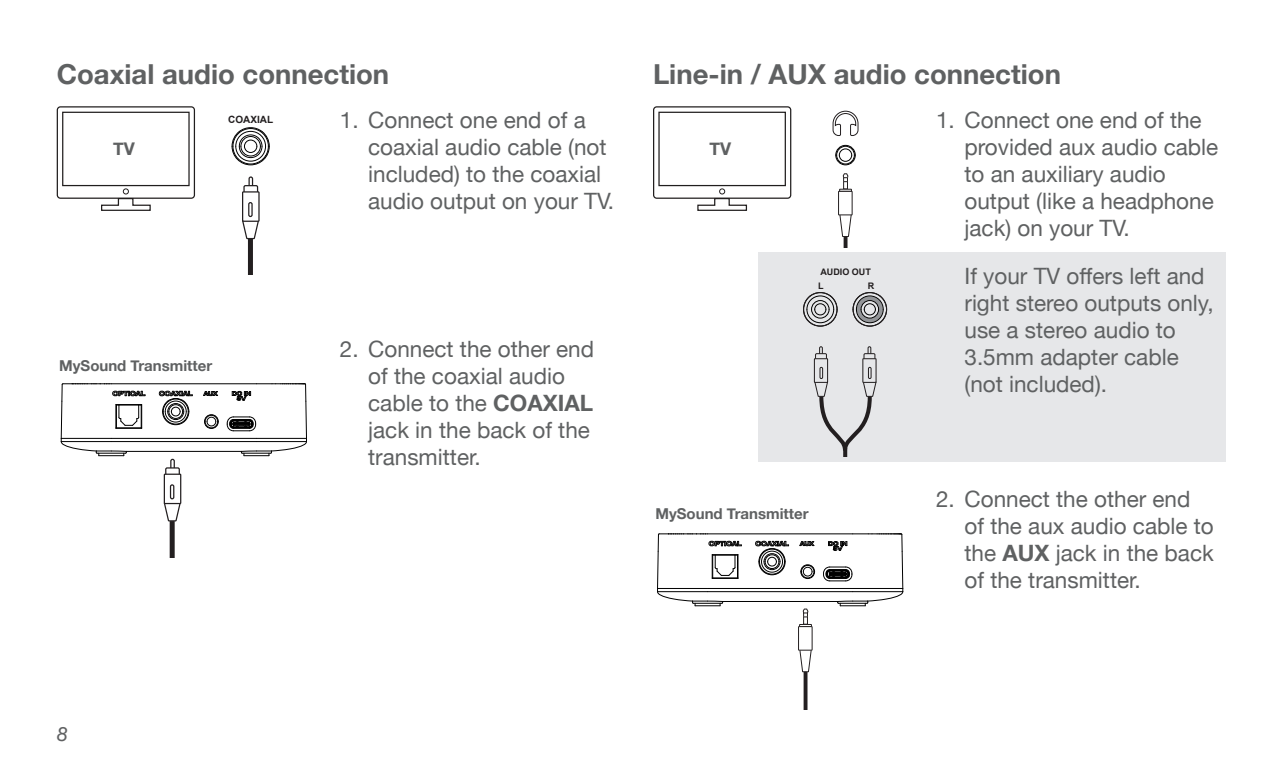
<style>
.page{position:relative;width:1276px;height:780px;background:#fff}
.page>*{position:absolute;margin:0;border:0;box-sizing:border-box;transform-origin:0 0}
.t1{font:700 27.5px "Helvetica Neue";color:#5f6162}
.t2{font:22.5px/27px "Helvetica Neue";color:#5f6162}
.t3{font:italic 20px "Helvetica Neue";color:#5f6162}
.t4{font:700 17.5px "Helvetica Neue";color:#5f6162}
.t5{font:700 15px "Helvetica Neue";color:#5f6162}
.t6{font:700 10px "Arial";color:#231f20}
.t7{font:700 9px "Arial";color:#231f20}
.s1{font-weight:700}
</style>
<div class="page">
<div style="left:758px;top:252px;width:468px;height:210px;background:#e6e7e9"></div>
<div style="left:57px;top:106px;width:138px;height:93px;border:1px solid #211e1e;border-radius:3px"></div>
<div style="left:62px;top:112px;width:128px;height:74px;border:1px solid #211e1e"></div>
<svg style="left:100px;top:188px;width:51px;height:23px"></svg>
<hr style="left:111px;top:383px;width:145px;height:1px;background:#000">
<hr style="left:61px;top:401px;width:1px;height:37px;background:#000">
<hr style="left:111px;top:438px;width:145px;height:1px;background:#000">
<hr style="left:305px;top:401px;width:2px;height:37px;background:#000">
<svg style="left:204px;top:414px;width:15px;height:15px"></svg>
<hr style="left:126px;top:451px;width:115px;height:1px;background:#000">
<svg style="left:203px;top:391px;width:15px;height:5px"></svg>
<svg style="left:159px;top:391px;width:34px;height:34px"></svg>
<svg style="left:232px;top:383px;width:74px;height:18px"></svg>
<svg style="left:61px;top:383px;width:85px;height:46px"></svg>
<svg style="left:241px;top:438px;width:66px;height:18px"></svg>
<svg style="left:61px;top:438px;width:66px;height:18px"></svg>
<hr style="left:111px;top:441px;width:145px;height:1px;background:#000">
<svg style="left:227px;top:416px;width:29px;height:15px"></svg>
<svg style="left:231px;top:127px;width:39px;height:38px"></svg>
<svg style="left:243px;top:176px;width:16px;height:15px"></svg>
<div style="left:242px;top:191px;width:18px;height:31px;border:1px solid #231f20"></div>
<svg style="left:242px;top:219px;width:18px;height:21px"></svg>
<div style="left:248px;top:202px;width:5px;height:15px;border:1px solid #231f20;border-radius:2px"></div>
<div style="left:248px;top:239px;width:5px;height:36px;background:#231f20"></div>
<svg style="left:165px;top:458px;width:15px;height:15px"></svg>
<div style="left:164px;top:473px;width:17px;height:31px;border:1px solid #231f20"></div>
<svg style="left:163px;top:501px;width:18px;height:21px"></svg>
<div style="left:170px;top:484px;width:4px;height:15px;border:1px solid #231f20;border-radius:2px"></div>
<div style="left:170px;top:521px;width:5px;height:36px;background:#231f20"></div>
<div style="left:653px;top:106px;width:138px;height:93px;border:1px solid #211e1e;border-radius:3px"></div>
<div style="left:658px;top:112px;width:128px;height:74px;border:1px solid #211e1e"></div>
<svg style="left:696px;top:188px;width:51px;height:23px"></svg>
<hr style="left:707px;top:533px;width:145px;height:1px;background:#000">
<hr style="left:657px;top:551px;width:1px;height:37px;background:#000">
<hr style="left:707px;top:588px;width:145px;height:1px;background:#000">
<hr style="left:901px;top:551px;width:2px;height:37px;background:#000">
<svg style="left:800px;top:564px;width:15px;height:15px"></svg>
<hr style="left:722px;top:601px;width:116px;height:1px;background:#000">
<svg style="left:799px;top:541px;width:15px;height:5px"></svg>
<svg style="left:755px;top:541px;width:34px;height:34px"></svg>
<svg style="left:828px;top:533px;width:74px;height:18px"></svg>
<svg style="left:658px;top:533px;width:84px;height:46px"></svg>
<svg style="left:837px;top:588px;width:66px;height:18px"></svg>
<svg style="left:657px;top:588px;width:66px;height:18px"></svg>
<hr style="left:707px;top:591px;width:145px;height:1px;background:#000">
<svg style="left:823px;top:566px;width:29px;height:15px"></svg>
<div style="left:803px;top:612px;width:5px;height:12px;border:1px solid #231f20"></div>
<svg style="left:802px;top:608px;width:7px;height:9px"></svg>
<svg style="left:799px;top:624px;width:13px;height:2px"></svg>
<svg style="left:799px;top:650px;width:13px;height:22px"></svg>
<div style="left:798px;top:626px;width:14px;height:24px;border:1px solid #231f20"></div>
<svg style="left:803px;top:671px;width:4px;height:38px"></svg>
<div style="left:843px;top:177px;width:5px;height:12px;border:1px solid #231f20"></div>
<svg style="left:842px;top:173px;width:7px;height:9px"></svg>
<svg style="left:839px;top:189px;width:13px;height:2px"></svg>
<svg style="left:839px;top:215px;width:13px;height:22px"></svg>
<div style="left:838px;top:191px;width:14px;height:24px;border:1px solid #231f20"></div>
<svg style="left:843px;top:236px;width:4px;height:11px"></svg>
<svg style="left:835px;top:145px;width:21px;height:20px"></svg>
<svg style="left:832px;top:110px;width:27px;height:26px"></svg>
<svg style="left:803px;top:292px;width:34px;height:35px"></svg>
<svg style="left:854px;top:292px;width:33px;height:35px"></svg>
<div style="left:852px;top:292px;width:35px;height:34px;border:1px solid #231f20;border-radius:50%"></div>
<div style="left:803px;top:292px;width:34px;height:34px;border:1px solid #231f20;border-radius:50%"></div>
<svg style="left:863px;top:346px;width:13px;height:12px"></svg>
<div style="left:862px;top:358px;width:14px;height:25px;border:1px solid #231f20"></div>
<svg style="left:815px;top:346px;width:12px;height:12px"></svg>
<div style="left:814px;top:358px;width:14px;height:25px;border:1px solid #231f20"></div>
<svg style="left:813px;top:367px;width:64px;height:90px"></svg>
<p class="t1" style="left:57px;top:52px;width:334px">Coaxial audio connection</p>
<p class="t2" style="left:368px;top:107px;width:247px;text-indent:-28px">1. Connect one end of a coaxial audio cable (not included) to the coaxial audio output on your TV.</p>
<p class="t6" style="left:228px;top:113px;width:46px">COAXIAL</p>
<p class="t4" style="left:113px;top:135px;width:23px">TV</p>
<p class="t5" style="left:59px;top:354px;width:155px">MySound Transmitter</p>
<p class="t2" style="left:368px;top:337px;width:227px;text-indent:-28px">2. Connect the other end of the coaxial audio cable to the <span class="s1">COAXIAL </span>jack in the back of the transmitter.</p>
<p class="t1" style="left:653px;top:52px;width:409px">Line-in / AUX audio connection</p>
<p class="t2" style="left:964px;top:107px;width:255px;text-indent:-28px">1. Connect one end of the provided aux audio cable to an auxiliary audio output (like a headphone jack) on your TV.</p>
<p class="t2" style="left:964px;top:264px;width:251px">If your TV offers left and right stereo outputs only, use a stereo audio to<br>3.5mm adapter cable (not included).</p>
<p class="t4" style="left:709px;top:135px;width:23px">TV</p>
<p class="t7" style="left:820px;top:266px;width:52px">AUDIO OUT</p>
<p class="t7" style="left:818px;top:279px;width:7px">L</p>
<p class="t7" style="left:867px;top:279px;width:8px">R</p>
<p class="t5" style="left:655px;top:502px;width:155px">MySound Transmitter</p>
<p class="t2" style="left:964px;top:487px;width:251px;text-indent:-28px">2. Connect the other end of the aux audio cable to the <span class="s1">AUX</span> jack in the back of the transmitter.</p>
<p class="t3" style="left:57px;top:719px;width:13px">8</p>
</div>
